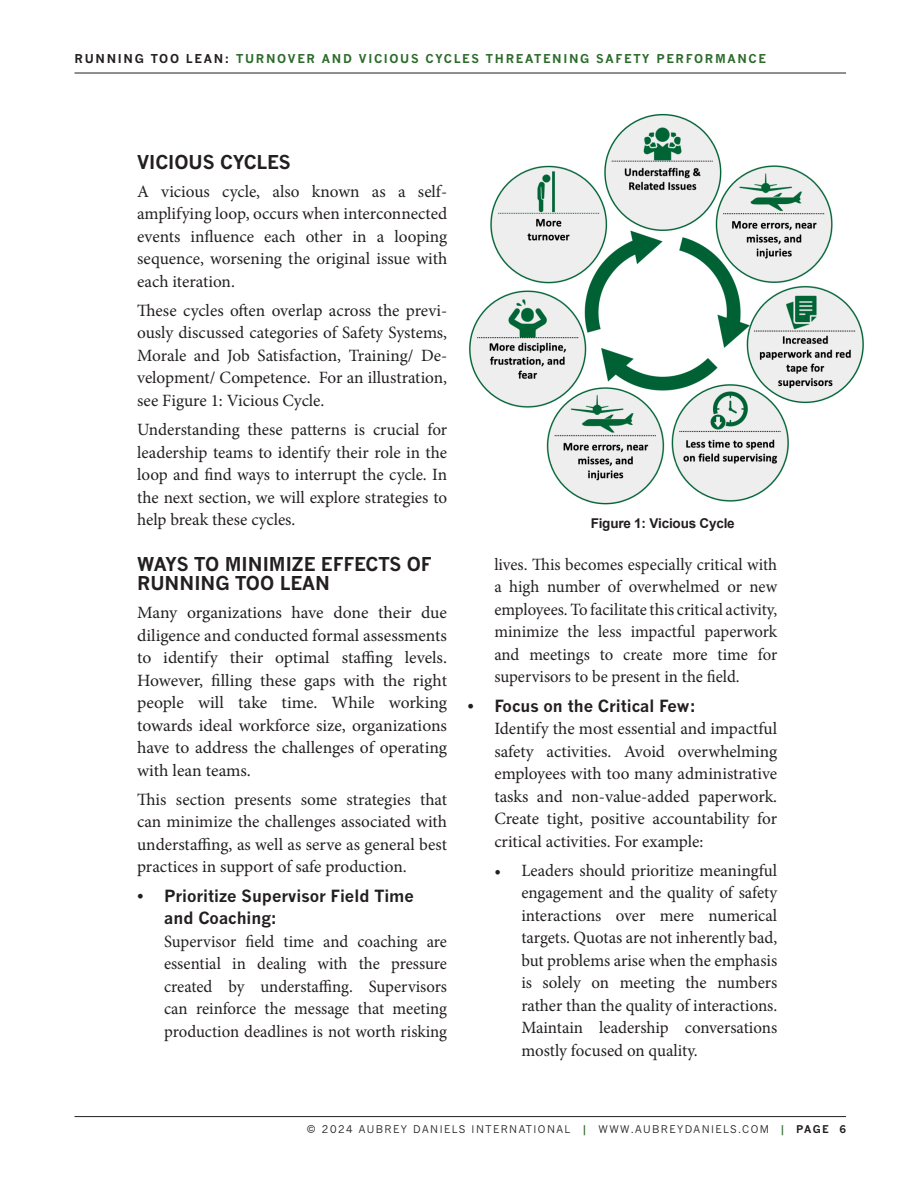
<style>
.page{position:relative;width:918px;height:1188px;background:#fff}
.page>*{position:absolute;margin:0;border:0;box-sizing:border-box;transform-origin:0 0}
.newheader1{font:700 18.75px/18.8px "News Gothic MT Pro";color:#231f20}
.Body_Text_No_Indent{font:17.25px/22.5px "Minion Pro";color:#231f20;text-align:justify}
.t1{font:700 16.5px/22.5px "News Gothic MT Pro";color:#231f20}
.LS_Heading_1{font:700 13.5px "Arial";letter-spacing:-.015em;color:#231f20}
.t2{font:700 12px "News Gothic MT Pro";letter-spacing:.14em;color:#2d6b2c}
.t3{font:10.5px "News Gothic MT Pro";letter-spacing:.14em;color:#231f20}
.s1{color:#231f20}
.s2{font-weight:700;color:#2d6b2c}
.s3{font-weight:700}
</style>
<div class="page">
<hr style="left:75px;top:73px;width:771px;height:1px;background:#231f20">
<hr style="left:75px;top:1116px;width:771px;height:1px;background:#231f20">
<img style="left:469px;top:113px;width:395px;height:392px">
<p class="t2" style="left:75px;top:51px;width:693px"><span class="s1">RUNNING TOO LEAN:</span> TURNOVER AND VICIOUS CYCLES THREATENING SAFETY PERFORMANCE</p>
<p class="newheader1" style="left:137px;top:152px;width:155px">VICIOUS CYCLES</p>
<p class="Body_Text_No_Indent" style="left:137px;top:180px;width:312px">A vicious cycle, also known as a self&shy;amplifying loop, occurs when interconnected events influence each other in a looping sequence, worsening the original issue with each iteration.</p>
<p class="Body_Text_No_Indent" style="left:137px;top:299px;width:312px">These cycles often overlap across the previ&shy;ously discussed categories of Safety Systems, Morale and Job Satisfaction, Training/ De&shy;velopment/ Competence. For an illustration, see Figure 1: Vicious Cycle.</p>
<p class="Body_Text_No_Indent" style="left:137px;top:418px;width:312px">Understanding these patterns is crucial for leadership teams to identify their role in the loop and find ways to interrupt the cycle. In the next section, we will explore strategies to help break these cycles.</p>
<p class="newheader1" style="left:137px;top:555px;width:296px">WAYS TO MINIMIZE EFFECTS OF<br>RUNNING TOO LEAN</p>
<p class="Body_Text_No_Indent" style="left:137px;top:601px;width:311px">Many organizations have done their due diligence and conducted formal assessments to identify their optimal staffing levels.<br>However, filling these gaps with the right people will take time. While working towards ideal workforce size, organizations have to address the challenges of operating with lean teams.</p>
<p class="Body_Text_No_Indent" style="left:137px;top:788px;width:311px">This section presents some strategies that can minimize the challenges associated with understaffing, as well as serve as general best practices in support of safe production.</p>
<p class="t1" style="left:164px;top:884px;width:251px;text-indent:-27px">• Prioritize Supervisor Field Time and Coaching:</p>
<p class="Body_Text_No_Indent" style="left:164px;top:930px;width:284px">Supervisor field time and coaching are essential in dealing with the pressure created by understaffing. Supervisors can reinforce the message that meeting production deadlines is not worth risking</p>
<p class="LS_Heading_1" style="left:591px;top:514px;width:146px">Figure 1: Vicious Cycle</p>
<p class="Body_Text_No_Indent" style="left:494px;top:553px;width:284px">lives. This becomes especially critical with a high number of overwhelmed or new employees. To facilitate this critical activity, minimize the less impactful paperwork and meetings to create more time for supervisors to be present in the field.</p>
<p class="t1" style="left:467px;top:694px;width:230px">• Focus on the Critical Few:</p>
<p class="Body_Text_No_Indent" style="left:494px;top:717px;width:284px">Identify the most essential and impactful safety activities. Avoid overwhelming employees with too many administrative tasks and non-value-added paperwork.<br>Create tight, positive accountability for critical activities. For example:</p>
<p class="Body_Text_No_Indent" style="left:521px;top:859px;width:257px;text-indent:-27px">• Leaders should prioritize meaningful engagement and the quality of safety interactions over mere numerical targets. Quotas are not inherently bad, but problems arise when the emphasis is solely on meeting the numbers rather than the quality of interactions.<br>Maintain leadership conversations mostly focused on quality.</p>
<p class="t3" style="left:307px;top:1123px;width:541px">© 2024 AUBREY DANIELS INTERNATIONAL <span class="s2">|</span> WWW.AUBREYDANIELS.COM <span class="s2">|</span> <span class="s3">PAGE 6</span></p>
</div>
